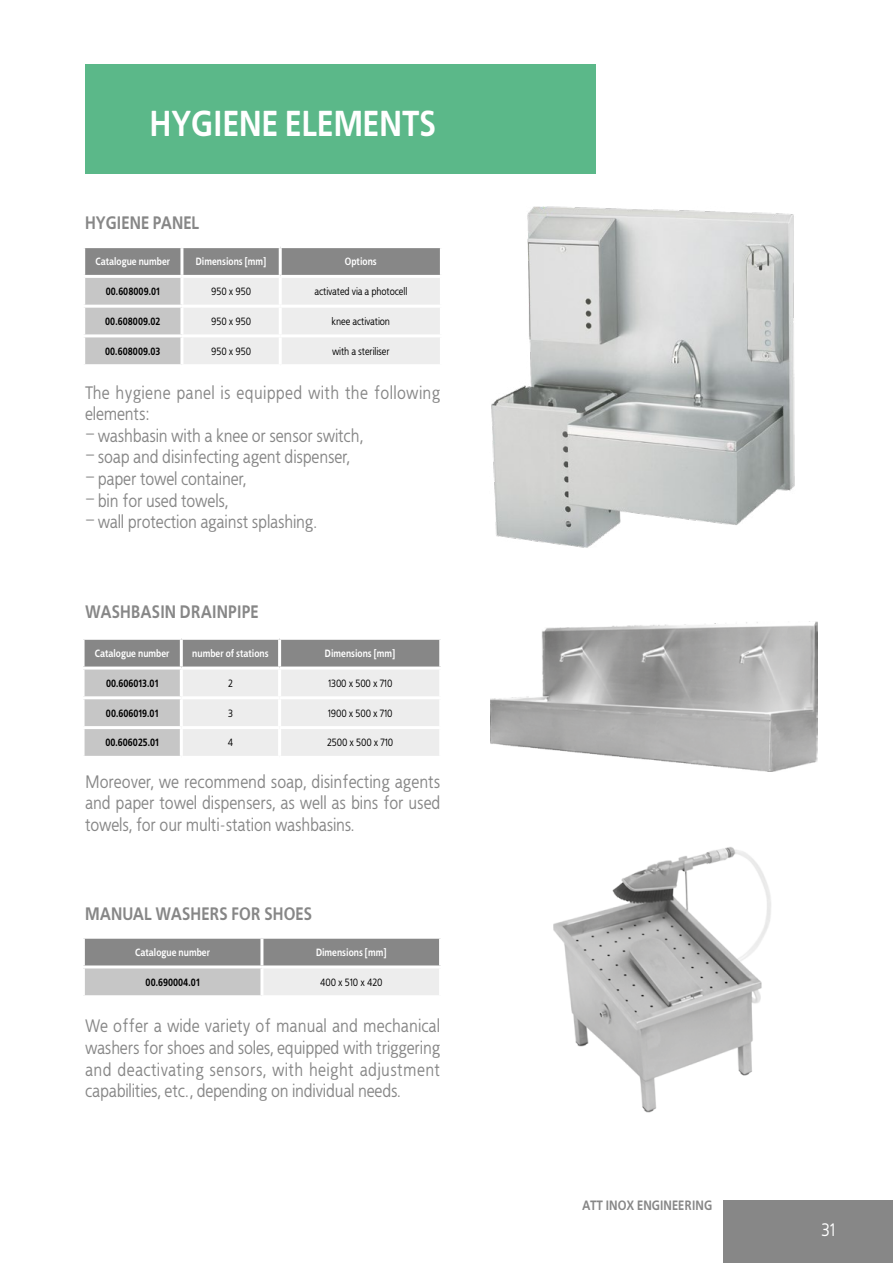
<style>
.page{position:relative;width:893px;height:1263px;background:#fff}
.page>*{position:absolute;margin:0;border:0;box-sizing:border-box;transform-origin:0 0}
.t1{font:700 36px "EFN Bureau";color:#fff}
.t2{font:18px/21.6px "EFN Bureau";color:#878787;text-align:justify}
.t3{font:700 18px "EFN Bureau";color:#878787}
.t4{font:18px/21.6px "EFN Bureau";letter-spacing:.025em;color:#878787}
.t5{font:18px "EFN Bureau";color:#fff}
.t6{font:700 13.5px "EFN Bureau";color:#878787}
.t7{font:10.5px "EFN Bureau";color:#000}
.t8{font:700 10.5px "EFN Bureau";color:#fff;scale:.96 1}
.t9{font:700 10.5px "EFN Bureau";color:#000;scale:.96 1}
</style>
<div class="page">
<div style="left:724px;top:1200px;width:169px;height:63px;background:#878787"></div>
<div style="left:85px;top:64px;width:510px;height:110px;background:#5bb889"></div>
<img style="left:491px;top:171px;width:304px;height:377px">
<img style="left:490px;top:622px;width:328px;height:149px">
<img style="left:553px;top:847px;width:218px;height:266px">
<svg style="left:85px;top:248px;width:355px;height:116px;background:#cbcbcb"></svg>
<hr style="left:279px;top:278px;width:3px;height:27px;background:#fff">
<hr style="left:82px;top:305px;width:100px;height:3px;background:#fff">
<hr style="left:182px;top:305px;width:98px;height:3px;background:#fff">
<hr style="left:280px;top:305px;width:163px;height:3px;background:#fff">
<hr style="left:279px;top:308px;width:3px;height:26px;background:#fff">
<hr style="left:82px;top:334px;width:100px;height:3px;background:#fff">
<hr style="left:182px;top:334px;width:98px;height:3px;background:#fff">
<hr style="left:280px;top:334px;width:163px;height:3px;background:#fff">
<hr style="left:279px;top:337px;width:3px;height:27px;background:#fff">
<hr style="left:180px;top:278px;width:3px;height:27px;background:#fff">
<hr style="left:180px;top:308px;width:3px;height:26px;background:#fff">
<hr style="left:180px;top:337px;width:3px;height:27px;background:#fff">
<hr style="left:180px;top:248px;width:3px;height:27px;background:#fff">
<hr style="left:82px;top:275px;width:100px;height:3px;background:#fff">
<hr style="left:182px;top:275px;width:98px;height:3px;background:#fff">
<hr style="left:280px;top:275px;width:163px;height:3px;background:#fff">
<hr style="left:279px;top:248px;width:3px;height:27px;background:#fff">
<svg style="left:85px;top:640px;width:354px;height:116px;background:#ccc"></svg>
<hr style="left:278px;top:669px;width:3px;height:27px;background:#fff">
<hr style="left:82px;top:696px;width:99px;height:3px;background:#fff">
<hr style="left:181px;top:696px;width:99px;height:3px;background:#fff">
<hr style="left:280px;top:696px;width:162px;height:3px;background:#fff">
<hr style="left:278px;top:699px;width:3px;height:27px;background:#fff">
<hr style="left:82px;top:726px;width:99px;height:3px;background:#fff">
<hr style="left:181px;top:726px;width:99px;height:3px;background:#fff">
<hr style="left:280px;top:726px;width:162px;height:3px;background:#fff">
<hr style="left:278px;top:729px;width:3px;height:27px;background:#fff">
<hr style="left:180px;top:669px;width:3px;height:27px;background:#fff">
<hr style="left:180px;top:699px;width:3px;height:27px;background:#fff">
<hr style="left:180px;top:729px;width:3px;height:27px;background:#fff">
<hr style="left:180px;top:640px;width:3px;height:26px;background:#fff">
<hr style="left:82px;top:666px;width:99px;height:3px;background:#fff">
<hr style="left:181px;top:666px;width:99px;height:3px;background:#fff">
<hr style="left:280px;top:666px;width:162px;height:3px;background:#fff">
<hr style="left:278px;top:640px;width:3px;height:26px;background:#fff">
<div style="left:85px;top:939px;width:354px;height:26px;background:#878787"></div>
<div style="left:83px;top:967px;width:179px;height:30px;background:#c6c6c6"></div>
<div style="left:262px;top:967px;width:179px;height:30px;background:#ededed"></div>
<hr style="left:82px;top:968px;width:3px;height:27px;background:#fff">
<hr style="left:439px;top:968px;width:3px;height:27px;background:#fff">
<hr style="left:82px;top:995px;width:180px;height:3px;background:#fff">
<hr style="left:262px;top:995px;width:180px;height:3px;background:#fff">
<hr style="left:260px;top:968px;width:3px;height:27px;background:#fff">
<hr style="left:260px;top:939px;width:3px;height:26px;background:#fff">
<hr style="left:82px;top:965px;width:180px;height:3px;background:#fff">
<hr style="left:262px;top:965px;width:180px;height:3px;background:#fff">
<h1 class="t1" style="left:150px;top:95px;width:288px">HYGIENE ELEMENTS</h1>
<p class="t3" style="left:85px;top:209px;width:116px">HYGIENE PANEL</p>
<p class="t8" style="left:95px;top:254px;width:79px">Catalogue number</p>
<p class="t8" style="left:196px;top:254px;width:75px">Dimensions [mm]</p>
<p class="t8" style="left:345px;top:254px;width:35px">Options</p>
<p class="t9" style="left:106px;top:283px;width:58px">00.608009.01</p>
<p class="t7" style="left:211px;top:284px;width:41px">950 x 950</p>
<p class="t7" style="left:314px;top:284px;width:94px">activated via a photocell</p>
<p class="t9" style="left:105px;top:313px;width:59px">00.608009.02</p>
<p class="t7" style="left:211px;top:314px;width:41px">950 x 950</p>
<p class="t7" style="left:332px;top:314px;width:60px">knee activation</p>
<p class="t9" style="left:105px;top:343px;width:59px">00.608009.03</p>
<p class="t7" style="left:211px;top:344px;width:41px">950 x 950</p>
<p class="t7" style="left:332px;top:344px;width:59px">with a steriliser</p>
<p class="t4" style="left:85px;top:381px;width:357px">The hygiene panel is equipped with the following elements:</p>
<p class="t2" style="left:85px;top:424px;width:280px">– washbasin with a knee or sensor switch,</p>
<p class="t2" style="left:85px;top:446px;width:267px">– soap and disinfecting agent dispenser,</p>
<p class="t2" style="left:85px;top:467px;width:163px">– paper towel container,</p>
<p class="t2" style="left:85px;top:489px;width:145px">– bin for used towels,</p>
<p class="t2" style="left:85px;top:511px;width:234px">– wall protection against splashing.</p>
<p class="t3" style="left:85px;top:598px;width:175px">WASHBASIN DRAINPIPE</p>
<p class="t8" style="left:95px;top:645px;width:79px">Catalogue number</p>
<p class="t8" style="left:192px;top:645px;width:81px">number of stations</p>
<p class="t8" style="left:325px;top:645px;width:75px">Dimensions [mm]</p>
<p class="t9" style="left:106px;top:675px;width:56px">00.606013.01</p>
<p class="t7" style="left:228px;top:676px;width:6px">2</p>
<p class="t7" style="left:328px;top:676px;width:66px">1300 x 500 x 710</p>
<p class="t9" style="left:106px;top:705px;width:56px">00.606019.01</p>
<p class="t7" style="left:228px;top:706px;width:6px">3</p>
<p class="t7" style="left:328px;top:706px;width:66px">1900 x 500 x 710</p>
<p class="t9" style="left:105px;top:734px;width:57px">00.606025.01</p>
<p class="t7" style="left:228px;top:736px;width:7px">4</p>
<p class="t7" style="left:327px;top:736px;width:67px">2500 x 500 x 710</p>
<p class="t2" style="left:85px;top:770px;width:357px">Moreover, we recommend soap, disinfecting agents and paper towel dispensers, as well as bins for used towels, for our multi-station washbasins.</p>
<p class="t3" style="left:85px;top:900px;width:229px">MANUAL WASHERS FOR SHOES</p>
<p class="t8" style="left:135px;top:944px;width:79px">Catalogue number</p>
<p class="t8" style="left:316px;top:944px;width:75px">Dimensions [mm]</p>
<p class="t9" style="left:146px;top:974px;width:58px">00.690004.01</p>
<p class="t7" style="left:320px;top:975px;width:64px">400 x 510 x 420</p>
<p class="t2" style="left:85px;top:1015px;width:357px">We offer a wide variety of manual and mechanical washers for shoes and soles, equipped with triggering and deactivating sensors, with height adjustment capabilities, etc., depending on individual needs.</p>
<p class="t6" style="left:582px;top:1195px;width:132px">ATT INOX ENGINEERING</p>
<p class="t5" style="left:821px;top:1217px;width:15px">31</p>
</div>
